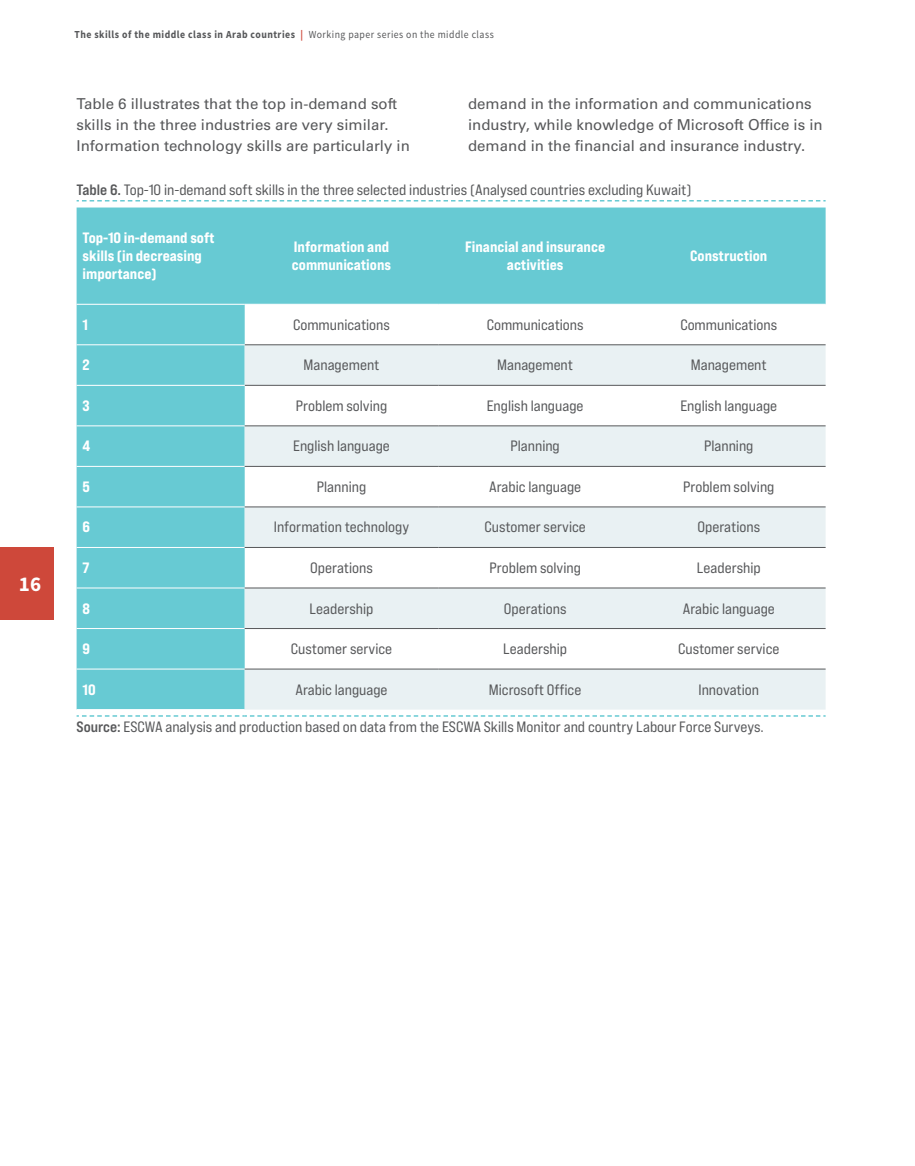
<style>
.page{position:relative;width:915px;height:1166px;background:#fff}
.page>*{position:absolute;margin:0;border:0;box-sizing:border-box;transform-origin:0 0}
.t1{font:700 21px "Source Sans Pro";color:#fff}
.TABLE_TEXT_INSIDE{font:expanded 15px "Bebas Neue Pro";color:#57585a}
.Body_Text{font:15px/21.1px "Univers LT Std";color:#57585a}
.TABLE_TEXT_TOP{font:800 expanded 15px/18px "Bebas Neue Pro";color:#fff}
.Source{font:expanded 15px "Bebas Neue Pro";color:#57585a}
.Table_title{font:expanded 15px "Bebas Neue Pro";color:#57585a}
.t2{font:700 10.8px "Source Sans Pro";letter-spacing:.05em;color:#57585a;scale:.91 1}
.s1{color:#ce483a}
.s2{font-weight:400}
.s3{font-weight:700}
</style>
<div class="page">
<div style="left:0;top:546px;width:54px;height:73px;background:#ce483a"></div>
<svg style="left:77px;top:207px;width:748px;height:502px;fill:#67cad3"></svg>
<div style="left:77px;top:305px;width:167px;height:80px;background:#67cad3"></div>
<svg style="left:244px;top:345px;width:581px;height:364px;fill:#e9f1f3"></svg>
<hr style="left:244px;top:344px;width:194px;height:1px;background:#57585a">
<hr style="left:438px;top:344px;width:193px;height:1px;background:#57585a">
<hr style="left:631px;top:344px;width:194px;height:1px;background:#57585a">
<hr style="left:244px;top:385px;width:194px;height:1px;background:#57585a">
<hr style="left:438px;top:385px;width:193px;height:1px;background:#57585a">
<hr style="left:631px;top:385px;width:194px;height:1px;background:#57585a">
<hr style="left:77px;top:385px;width:167px;height:1px;background:#fff">
<svg style="left:77px;top:200px;width:748px;height:1px"></svg>
<hr style="left:77px;top:425px;width:167px;height:1px;background:#fff">
<hr style="left:77px;top:466px;width:167px;height:1px;background:#fff">
<hr style="left:77px;top:506px;width:167px;height:1px;background:#fff">
<hr style="left:77px;top:547px;width:167px;height:1px;background:#fff">
<hr style="left:77px;top:587px;width:167px;height:1px;background:#fff">
<hr style="left:77px;top:628px;width:167px;height:1px;background:#fff">
<hr style="left:77px;top:668px;width:167px;height:1px;background:#fff">
<svg style="left:77px;top:715px;width:748px;height:1px"></svg>
<hr style="left:77px;top:344px;width:167px;height:1px;background:#fff">
<hr style="left:77px;top:304px;width:167px;height:1px;background:#fff">
<hr style="left:244px;top:304px;width:194px;height:1px;background:#fff">
<hr style="left:438px;top:304px;width:193px;height:1px;background:#fff">
<hr style="left:631px;top:304px;width:194px;height:1px;background:#fff">
<hr style="left:244px;top:668px;width:194px;height:1px;background:#57585a">
<hr style="left:438px;top:668px;width:193px;height:1px;background:#57585a">
<hr style="left:631px;top:668px;width:194px;height:1px;background:#57585a">
<hr style="left:244px;top:425px;width:194px;height:1px;background:#57585a">
<hr style="left:438px;top:425px;width:193px;height:1px;background:#57585a">
<hr style="left:631px;top:425px;width:194px;height:1px;background:#57585a">
<hr style="left:244px;top:466px;width:194px;height:1px;background:#57585a">
<hr style="left:438px;top:466px;width:193px;height:1px;background:#57585a">
<hr style="left:631px;top:466px;width:194px;height:1px;background:#57585a">
<hr style="left:244px;top:506px;width:194px;height:1px;background:#57585a">
<hr style="left:438px;top:506px;width:193px;height:1px;background:#57585a">
<hr style="left:631px;top:506px;width:194px;height:1px;background:#57585a">
<hr style="left:244px;top:547px;width:194px;height:1px;background:#57585a">
<hr style="left:438px;top:547px;width:193px;height:1px;background:#57585a">
<hr style="left:631px;top:547px;width:194px;height:1px;background:#57585a">
<hr style="left:244px;top:587px;width:194px;height:1px;background:#57585a">
<hr style="left:438px;top:587px;width:193px;height:1px;background:#57585a">
<hr style="left:631px;top:587px;width:194px;height:1px;background:#57585a">
<hr style="left:244px;top:628px;width:194px;height:1px;background:#57585a">
<hr style="left:438px;top:628px;width:193px;height:1px;background:#57585a">
<hr style="left:631px;top:628px;width:194px;height:1px;background:#57585a">
<h1 class="t1" style="left:19px;top:570px;width:24px">16</h1>
<p class="t2" style="left:74px;top:27px;width:462px">The skills of the middle class in Arab countries <span class="s1">|</span> <span class="s2">Working paper series on the middle class</span></p>
<p class="Body_Text" style="left:77px;top:93px;width:335px">Table 6 illustrates that the top in-demand soft skills in the three industries are very similar.<br>Information technology skills are particularly in</p>
<p class="Body_Text" style="left:468px;top:93px;width:356px">demand in the information and communications industry, while knowledge of Microsoft Office is in demand in the financial and insurance industry.</p>
<p class="Table_title" style="left:77px;top:180px;width:616px"><span class="s3">Table 6.</span> Top-10 in-demand soft skills in the three selected industries (Analysed countries excluding Kuwait)</p>
<p class="TABLE_TEXT_TOP" style="left:83px;top:228px;width:133px">Top-10 in-demand soft skills (in decreasing importance)</p>
<p class="TABLE_TEXT_TOP" style="left:292px;top:237px;width:101px">Information and communications</p>
<p class="TABLE_TEXT_TOP" style="left:465px;top:237px;width:141px;text-align:center">Financial and insurance activities</p>
<p class="TABLE_TEXT_TOP" style="left:690px;top:246px;width:79px">Construction</p>
<p class="TABLE_TEXT_TOP" style="left:83px;top:315px;width:7px">1</p>
<p class="TABLE_TEXT_INSIDE" style="left:293px;top:315px;width:98px">Communications</p>
<p class="TABLE_TEXT_INSIDE" style="left:486px;top:315px;width:98px">Communications</p>
<p class="TABLE_TEXT_INSIDE" style="left:680px;top:315px;width:98px">Communications</p>
<p class="TABLE_TEXT_TOP" style="left:83px;top:356px;width:9px">2</p>
<p class="TABLE_TEXT_INSIDE" style="left:303px;top:356px;width:77px">Management</p>
<p class="TABLE_TEXT_INSIDE" style="left:497px;top:356px;width:77px">Management</p>
<p class="TABLE_TEXT_INSIDE" style="left:690px;top:356px;width:77px">Management</p>
<p class="TABLE_TEXT_TOP" style="left:83px;top:396px;width:9px">3</p>
<p class="TABLE_TEXT_INSIDE" style="left:296px;top:396px;width:93px">Problem solving</p>
<p class="TABLE_TEXT_INSIDE" style="left:486px;top:396px;width:98px">English language</p>
<p class="TABLE_TEXT_INSIDE" style="left:680px;top:396px;width:98px">English language</p>
<p class="TABLE_TEXT_TOP" style="left:83px;top:437px;width:9px">4</p>
<p class="TABLE_TEXT_INSIDE" style="left:293px;top:437px;width:98px">English language</p>
<p class="TABLE_TEXT_INSIDE" style="left:510px;top:437px;width:51px">Planning</p>
<p class="TABLE_TEXT_INSIDE" style="left:703px;top:437px;width:51px">Planning</p>
<p class="TABLE_TEXT_TOP" style="left:83px;top:477px;width:9px">5</p>
<p class="TABLE_TEXT_INSIDE" style="left:317px;top:477px;width:51px">Planning</p>
<p class="TABLE_TEXT_INSIDE" style="left:489px;top:477px;width:94px">Arabic language</p>
<p class="TABLE_TEXT_INSIDE" style="left:682px;top:477px;width:93px">Problem solving</p>
<p class="TABLE_TEXT_TOP" style="left:83px;top:518px;width:9px">6</p>
<p class="TABLE_TEXT_INSIDE" style="left:274px;top:518px;width:137px">Information technology</p>
<p class="TABLE_TEXT_INSIDE" style="left:484px;top:518px;width:103px">Customer service</p>
<p class="TABLE_TEXT_INSIDE" style="left:697px;top:518px;width:64px">Operations</p>
<p class="TABLE_TEXT_TOP" style="left:83px;top:558px;width:8px">7</p>
<p class="TABLE_TEXT_INSIDE" style="left:310px;top:558px;width:64px">Operations</p>
<p class="TABLE_TEXT_INSIDE" style="left:489px;top:558px;width:93px">Problem solving</p>
<p class="TABLE_TEXT_INSIDE" style="left:696px;top:558px;width:65px">Leadership</p>
<p class="TABLE_TEXT_TOP" style="left:83px;top:599px;width:9px">8</p>
<p class="TABLE_TEXT_INSIDE" style="left:309px;top:599px;width:65px">Leadership</p>
<p class="TABLE_TEXT_INSIDE" style="left:503px;top:599px;width:64px">Operations</p>
<p class="TABLE_TEXT_INSIDE" style="left:682px;top:599px;width:94px">Arabic language</p>
<p class="TABLE_TEXT_TOP" style="left:83px;top:639px;width:9px">9</p>
<p class="TABLE_TEXT_INSIDE" style="left:291px;top:639px;width:103px">Customer service</p>
<p class="TABLE_TEXT_INSIDE" style="left:503px;top:639px;width:65px">Leadership</p>
<p class="TABLE_TEXT_INSIDE" style="left:678px;top:639px;width:103px">Customer service</p>
<p class="TABLE_TEXT_TOP" style="left:83px;top:680px;width:15px">10</p>
<p class="TABLE_TEXT_INSIDE" style="left:295px;top:680px;width:94px">Arabic language</p>
<p class="TABLE_TEXT_INSIDE" style="left:488px;top:680px;width:94px">Microsoft Office</p>
<p class="TABLE_TEXT_INSIDE" style="left:698px;top:680px;width:62px">Innovation</p>
<p class="Source" style="left:77px;top:717px;width:688px"><span class="s3">Source:</span> ESCWA analysis and production based on data from the ESCWA Skills Monitor and country Labour Force Surveys.</p>
</div>
